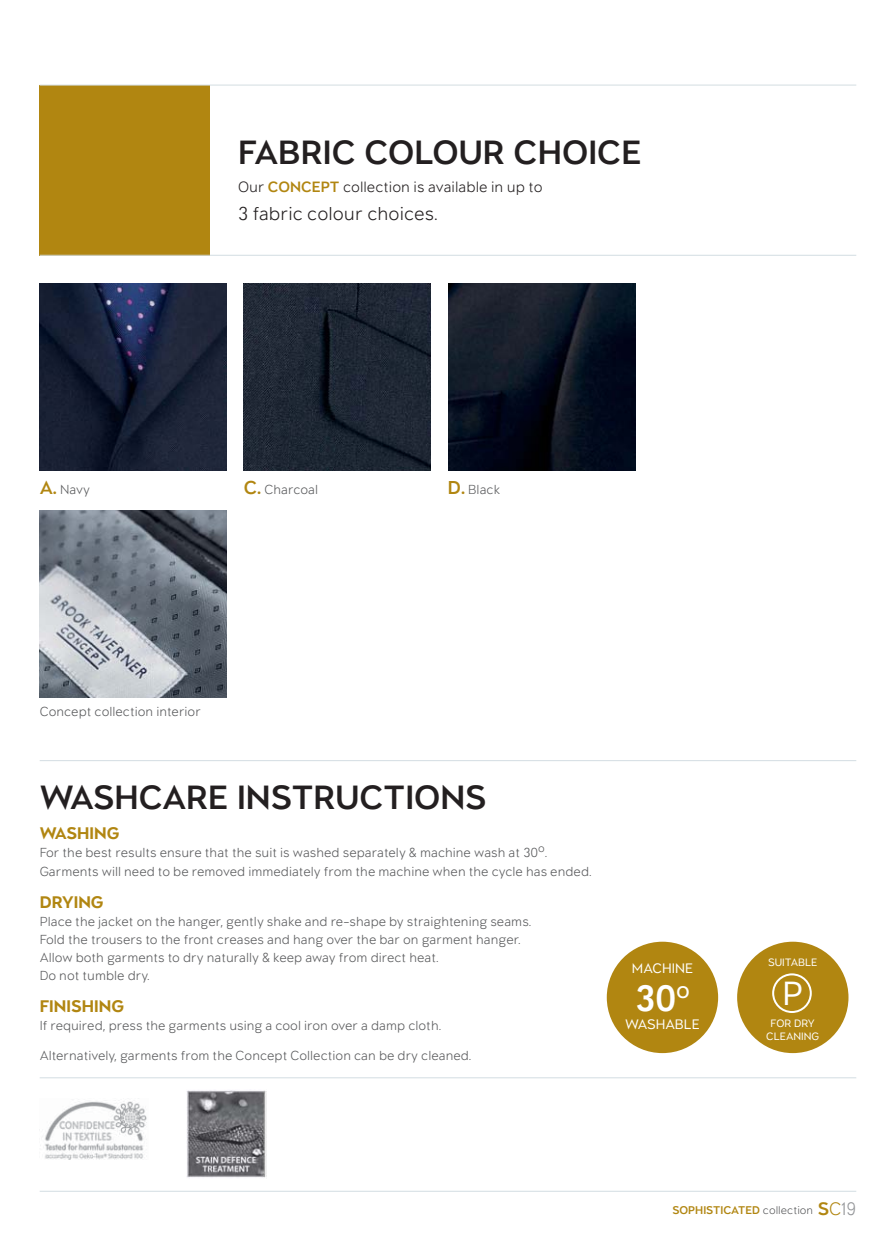
<style>
.page{position:relative;width:896px;height:1248px;background:#fff}
.page>*{position:absolute;margin:0;border:0;box-sizing:border-box;transform-origin:0 0}
.t1{font:500 39.2px "Littera Plain";color:#fff}
.t2{font:500 36px "Littera Plain";color:#231f20}
.t3{font:35.8px "Littera Plain";color:#fff}
.t4{font:300 20px "Littera Plain";color:#231f20}
.t5{font:700 18px "Littera Plain";color:#b18611}
.t6{font:300 16px "Littera Plain";color:#231f20}
.t7{font:14.8px "Littera Plain";color:#fff}
.t8{font:300 14px/18px "Littera Plain";color:#58595b}
.t9{font:500 12px "Littera Plain";color:#b18611}
.t10{font:11.4px/13px "Littera Plain";color:#fff;text-align:center}
.s1{font-weight:500;color:#b18611}
.s2{font-weight:500;font-size:20px;color:#b18611}
.s3{font-weight:300;color:#58595b}
.s4{font-size:19.2px}
.s5{font-weight:300;font-size:19.2px}
.s6{font-weight:300;font-size:19.2px;color:#939598}
</style>
<div class="page">
<div style="left:40px;top:85px;width:170px;height:170px;background:#b18611"></div>
<hr style="left:40px;top:1190px;width:816px;height:1px;background:#d3dde2">
<hr style="left:40px;top:760px;width:816px;height:1px;background:#d3dde2">
<hr style="left:40px;top:1077px;width:816px;height:1px;background:#d3dde2">
<hr style="left:40px;top:255px;width:816px;height:1px;background:#d3dde2">
<hr style="left:40px;top:85px;width:816px;height:1px;background:#d3dde2">
<img style="left:40px;top:283px;width:187px;height:188px">
<img style="left:244px;top:283px;width:187px;height:188px">
<img style="left:448px;top:283px;width:187px;height:188px">
<img style="left:40px;top:510px;width:187px;height:187px">
<img style="left:45px;top:1101px;width:102px;height:58px">
<div style="left:184px;top:1087px;width:86px;height:92px;background:linear-gradient(to bottom,#f8f8f8,#f8f8f8)"></div>
<img style="left:186px;top:1089px;width:80px;height:89px">
<div style="left:607px;top:941px;width:111px;height:111px;background:#b18611;border-radius:50%"></div>
<div style="left:737px;top:941px;width:111px;height:111px;background:#b18611;border-radius:50%"></div>
<svg style="left:772px;top:973px;width:40px;height:39px"></svg>
<h2 class="t2" style="left:238px;top:130px;width:405px">FABRIC COLOUR CHOICE</h2>
<p class="t6" style="left:238px;top:181px;width:306px">Our <span class="s1">CONCEPT</span> collection is available in up to</p>
<h3 class="t4" style="left:238px;top:207px;width:201px">3 fabric colour choices.</h3>
<p class="t8" style="left:40px;top:482px;width:52px"><span class="s2">A.</span> Navy</p>
<p class="t8" style="left:244px;top:482px;width:76px"><span class="s2">C.</span> Charcoal</p>
<p class="t8" style="left:448px;top:482px;width:54px"><span class="s2">D.</span> Black</p>
<p class="t8" style="left:40px;top:703px;width:163px">Concept collection interior</p>
<h2 class="t2" style="left:40px;top:775px;width:448px">WASHCARE INSTRUCTIONS</h2>
<p class="t5" style="left:40px;top:822px;width:81px">WASHING</p>
<p class="t8" style="left:40px;top:845px;width:553px">For the best results ensure that the suit is washed separately &amp; machine wash at 30<sup>o</sup>.<br>Garments will need to be removed immediately from the machine when the cycle has ended.</p>
<p class="t5" style="left:40px;top:890px;width:66px">DRYING</p>
<p class="t8" style="left:40px;top:913px;width:493px">Place the jacket on the hanger, gently shake and re-shape by straightening seams.<br>Fold the trousers to the front creases and hang over the bar on garment hanger.<br>Allow both garments to dry naturally &amp; keep away from direct heat.<br>Do not tumble dry.</p>
<p class="t5" style="left:40px;top:994px;width:86px">FINISHING</p>
<p class="t8" style="left:40px;top:1011px;width:433px;line-height:30px">If required, press the garments using a cool iron over a damp cloth.<br>Alternatively, garments from the Concept Collection can be dry cleaned.</p>
<p class="t7" style="left:632px;top:959px;width:63px">MACHINE</p>
<h1 class="t1" style="left:635px;top:974px;width:56px">30<sup>O</sup></h1>
<p class="t7" style="left:625px;top:1015px;width:76px">WASHABLE</p>
<p class="t10" style="left:768px;top:955px;width:51px">SUITABLE</p>
<h3 class="t3" style="left:782px;top:971px;width:22px">P</h3>
<p class="t10" style="left:766px;top:1016px;width:55px">FOR DRY<br>CLEANING</p>
<p class="t9" style="left:672px;top:1202px;width:185px">SOPHISTICATED <span class="s3">collection</span> <span class="s4">S</span><span class="s5">C</span><span class="s6">19</span></p>
</div>
